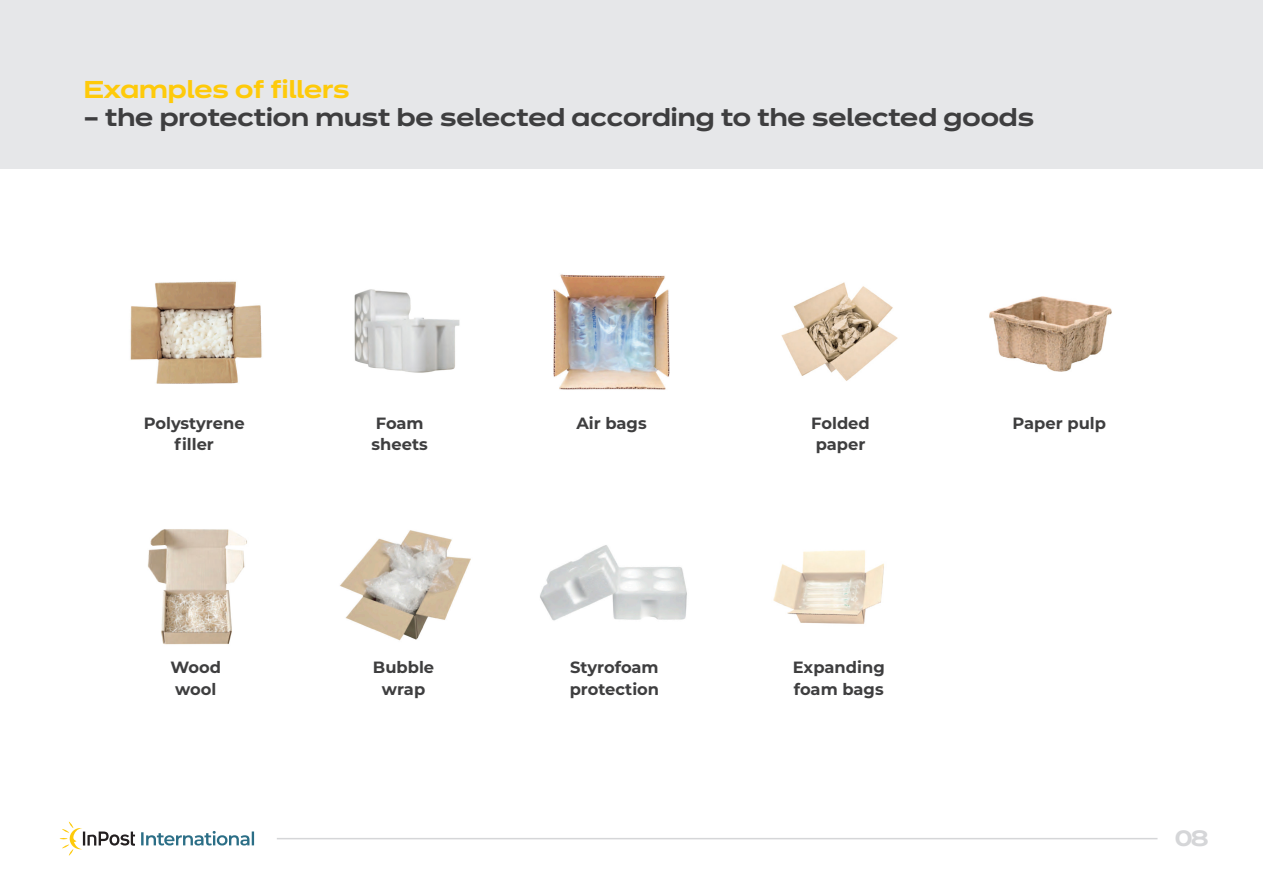
<style>
.page{position:relative;width:1263px;height:893px;background:#fff}
.page>*{position:absolute;margin:0;border:0;box-sizing:border-box;transform-origin:0 0}
.t1{font:600 24px "Dinamit";color:#3e3e3f}
.t2{font:600 24px "Dinamit";color:#feca0a}
.t3{font:600 21.9px "Dinamit";color:#d5d6d8}
.t4{font:700 16.35px/21.1px "Montserrat";color:#3e3e3f}
</style>
<div class="page">
<svg style="left:141px;top:831px;width:113px;height:14px"></svg>
<svg style="left:60px;top:821px;width:75px;height:35px"></svg>
<hr style="left:277px;top:838px;width:880px;height:1px;background:#d5d6d8">
<img style="left:130px;top:281px;width:132px;height:103px">
<img style="left:148px;top:529px;width:99px;height:116px">
<img style="left:354px;top:289px;width:106px;height:84px">
<img style="left:340px;top:530px;width:131px;height:111px">
<img style="left:553px;top:274px;width:117px;height:116px">
<img style="left:540px;top:545px;width:147px;height:76px">
<img style="left:781px;top:282px;width:117px;height:99px">
<img style="left:773px;top:550px;width:111px;height:74px">
<img style="left:989px;top:296px;width:123px;height:76px">
<div style="left:0;top:0;width:1263px;height:168px;background:#e6e7e9"></div>
<p class="t2" style="left:84px;top:69px;width:267px">Examples of fillers</p>
<p class="t1" style="left:84px;top:97px;width:952px">– the protection must be selected according to the selected goods</p>
<p class="t4" style="left:144px;top:411px;width:102px;text-align:center">Polystyrene filler</p>
<p class="t4" style="left:170px;top:656px;width:52px">Wood wool</p>
<p class="t4" style="left:372px;top:411px;width:58px">Foam sheets</p>
<p class="t4" style="left:373px;top:656px;width:63px;text-align:center">Bubble wrap</p>
<p class="t4" style="left:576px;top:411px;width:72px">Air bags</p>
<p class="t4" style="left:570px;top:656px;width:91px">Styrofoam protection</p>
<p class="t4" style="left:811px;top:411px;width:60px">Folded paper</p>
<p class="t4" style="left:793px;top:656px;width:93px">Expanding foam bags</p>
<p class="t4" style="left:1012px;top:411px;width:95px">Paper pulp</p>
<h2 class="t3" style="left:1175px;top:819px;width:35px">08</h2>
</div>
